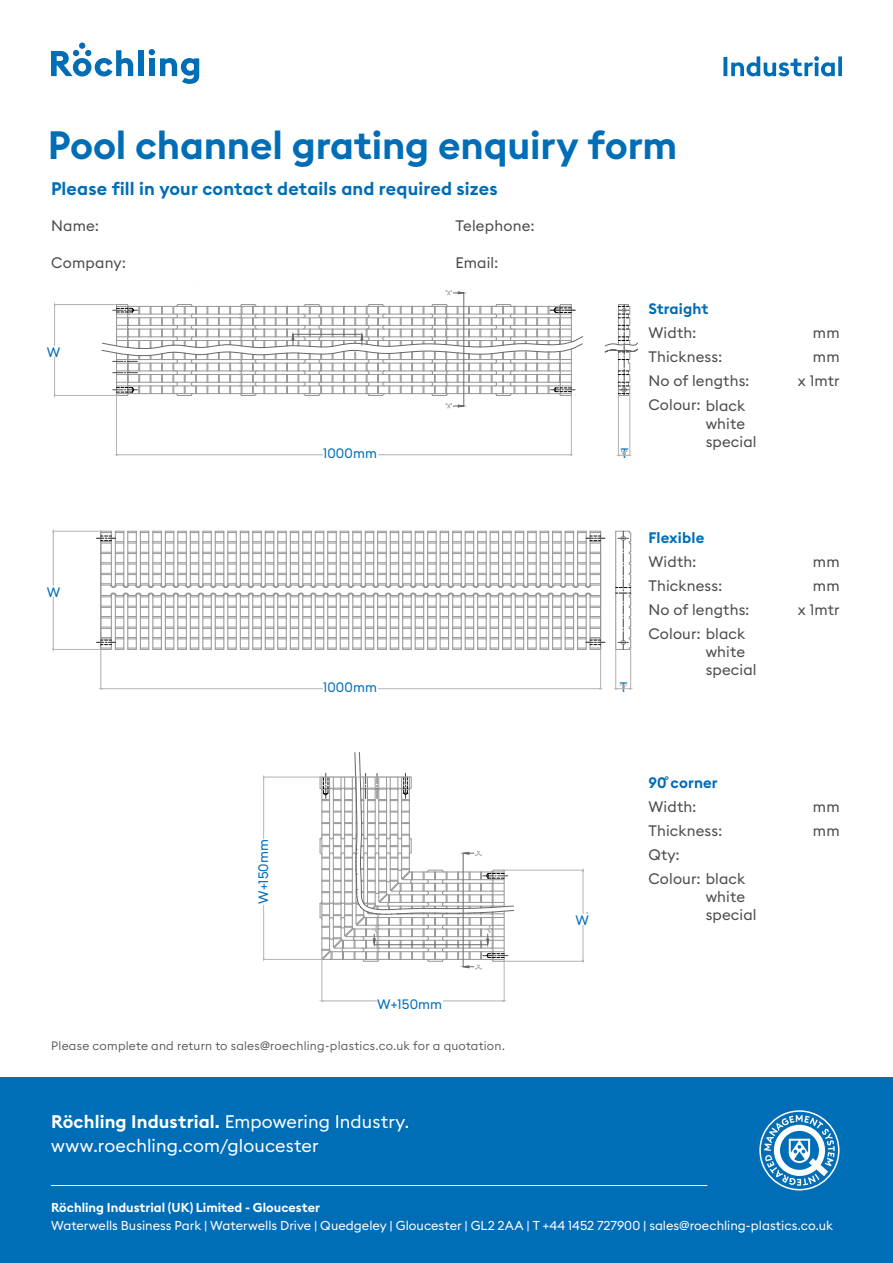
<style>
.page{position:relative;width:893px;height:1263px;background:#fff}
.page>*{position:absolute;margin:0;border:0;box-sizing:border-box;transform-origin:0 0}
.t1{font:600 39px "Euclid Square";letter-spacing:-.005em;color:#006db7}
.t2{font:18px/24px "Euclid Square";letter-spacing:.005em;color:#fff}
.t3{font:600 18px "Euclid Square";letter-spacing:.01em;color:#006db7}
.t4{font:15px/18px "Euclid Square";letter-spacing:.01em;color:#4a4a49}
.t5{font:600 15px "Euclid Square";letter-spacing:.01em;color:#006db7}
.t6{font:13.5px "Euclid Square";letter-spacing:.01em;color:#006db7}
.t7{font:12.75px "Euclid Square";color:#fff}
.t8{font:600 12.75px "Euclid Square";letter-spacing:.005em;color:#fff}
.t9{font:300 12px "Euclid Square";letter-spacing:.02em;color:#4a4a49}
.s1{font-weight:600}
</style>
<div class="page">
<div style="left:138px;top:50px;width:6px;height:26px;background:#006db7"></div>
<svg style="left:51px;top:43px;width:82px;height:33px"></svg>
<svg style="left:149px;top:49px;width:50px;height:35px"></svg>
<svg style="left:723px;top:56px;width:119px;height:20px"></svg>
<div style="left:0;top:1077px;width:893px;height:186px;background:#006db7"></div>
<svg style="left:759px;top:1110px;width:80px;height:80px"></svg>
<hr style="left:51px;top:1185px;width:656px;height:1px;background:#fff">
<svg style="left:53px;top:290px;width:531px;height:166px"></svg>
<hr style="left:53px;top:531px;width:48px;height:1px;background:#b2b2b2">
<hr style="left:53px;top:649px;width:48px;height:1px;background:#b2b2b2">
<hr style="left:53px;top:532px;width:1px;height:116px;background:#b2b2b2">
<svg style="left:263px;top:752px;width:325px;height:250px"></svg>
<div style="left:576px;top:914px;width:13px;height:11px;background:#fff"></div>
<div style="left:377px;top:998px;width:65px;height:10px;background:#fff"></div>
<div style="left:257px;top:839px;width:11px;height:65px;background:#fff"></div>
<div style="left:47px;top:586px;width:13px;height:11px;background:#fff"></div>
<div style="left:47px;top:346px;width:13px;height:11px;background:#fff"></div>
<div style="left:323px;top:447px;width:54px;height:11px;background:#fff"></div>
<div style="left:484px;top:725px;width:148px;height:100px;background:#fff"></div>
<svg style="left:604px;top:304px;width:34px;height:153px"></svg>
<svg style="left:97px;top:530px;width:536px;height:160px"></svg>
<h1 class="t1" style="left:48px;top:121px;width:631px">Pool channel grating enquiry form</h1>
<p class="t3" style="left:51px;top:177px;width:448px">Please fill in your contact details and required sizes</p>
<p class="t4" style="left:51px;top:217px;width:49px">Name:</p>
<p class="t4" style="left:455px;top:217px;width:81px">Telephone:</p>
<p class="t4" style="left:51px;top:253px;width:76px">Company:</p>
<p class="t4" style="left:455px;top:253px;width:45px">Email:</p>
<p class="t6" style="left:47px;top:344px;width:15px">W</p>
<p class="t6" style="left:323px;top:444px;width:55px">1000mm</p>
<p class="t6" style="left:621px;top:444px;width:9px">T</p>
<p class="t5" style="left:648px;top:299px;width:61px">Straight</p>
<p class="t4" style="left:648px;top:324px;width:49px">Width:</p>
<p class="t4" style="left:813px;top:324px;width:28px">mm</p>
<p class="t4" style="left:648px;top:348px;width:75px">Thickness:</p>
<p class="t4" style="left:813px;top:348px;width:28px">mm</p>
<p class="t4" style="left:648px;top:372px;width:102px">No of lengths:</p>
<p class="t4" style="left:798px;top:372px;width:43px">x 1mtr</p>
<p class="t4" style="left:648px;top:396px;width:98px">Colour: black</p>
<p class="t4" style="left:706px;top:414px;width:53px">white special</p>
<p class="t6" style="left:47px;top:584px;width:15px">W</p>
<p class="t6" style="left:323px;top:678px;width:55px">1000mm</p>
<p class="t6" style="left:620px;top:678px;width:9px">T</p>
<p class="t5" style="left:648px;top:528px;width:57px">Flexible</p>
<p class="t4" style="left:648px;top:552px;width:49px">Width:</p>
<p class="t4" style="left:813px;top:552px;width:28px">mm</p>
<p class="t4" style="left:648px;top:576px;width:75px">Thickness:</p>
<p class="t4" style="left:813px;top:576px;width:28px">mm</p>
<p class="t4" style="left:648px;top:600px;width:102px">No of lengths:</p>
<p class="t4" style="left:798px;top:600px;width:43px">x 1mtr</p>
<p class="t4" style="left:648px;top:624px;width:98px">Colour: black</p>
<p class="t4" style="left:706px;top:643px;width:53px">white special</p>
<p class="t6" style="left:255px;top:904px;width:67px;rotate:-90deg">W+150mm</p>
<p class="t6" style="left:377px;top:995px;width:67px">W+150mm</p>
<p class="t9" style="left:51px;top:1038px;width:455px">Please complete and return to sales@roechling-plastics.co.uk for a quotation.</p>
<p class="t2" style="left:51px;top:1109px;width:359px"><span class="s1">Röchling Industrial.</span> Empowering Industry. www.roechling.com/gloucester</p>
<p class="t6" style="left:576px;top:911px;width:15px">W</p>
<p class="t5" style="left:648px;top:773px;width:71px">90˚corner</p>
<p class="t4" style="left:648px;top:798px;width:49px">Width:</p>
<p class="t4" style="left:813px;top:798px;width:28px">mm</p>
<p class="t4" style="left:648px;top:822px;width:75px">Thickness:</p>
<p class="t4" style="left:813px;top:822px;width:28px">mm</p>
<p class="t4" style="left:648px;top:843px;width:98px;line-height:24px">Qty:<br>Colour: black</p>
<p class="t4" style="left:706px;top:887px;width:53px">white special</p>
<p class="t8" style="left:51px;top:1199px;width:271px">Röchling Industrial (UK) Limited - Gloucester</p>
<p class="t7" style="left:51px;top:1217px;width:783px">Waterwells Business Park | Waterwells Drive | Quedgeley | Gloucester | GL2 2AA | T +44 1452 727900 | sales@roechling-plastics.co.uk</p>
</div>
